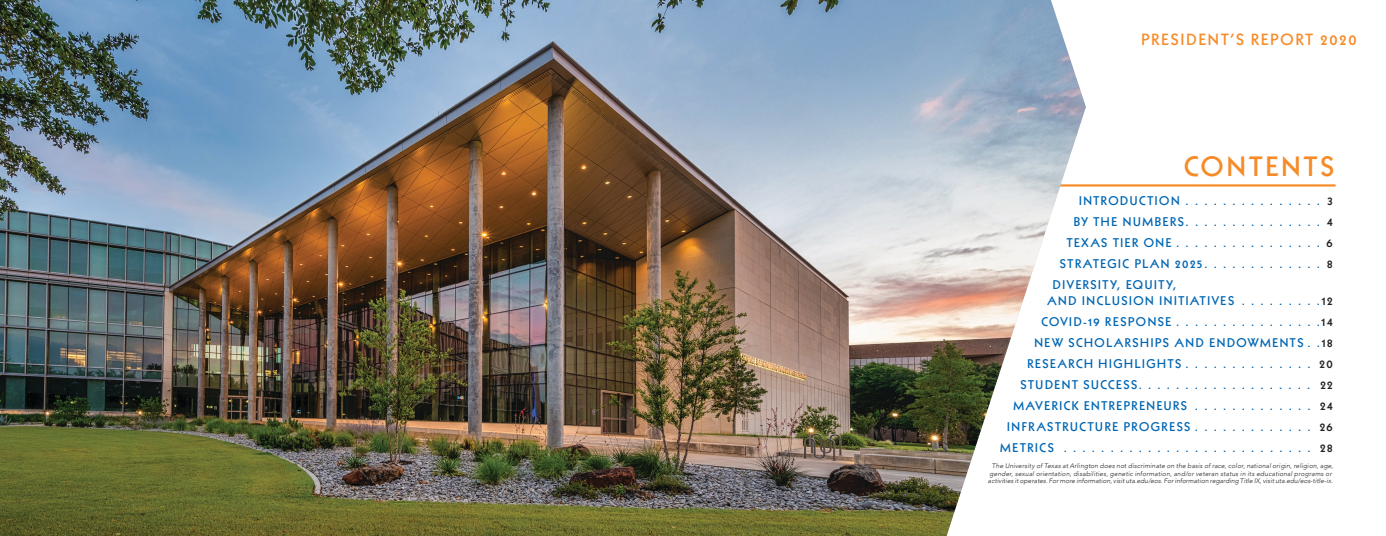
<style>
.page{position:relative;width:1386px;height:536px;background:#fff}
.page>*{position:absolute;margin:0;border:0;box-sizing:border-box;transform-origin:0 0}
.H1_HEADER_Kabel_30_2{font:800 27.12px "Kabel LT Std";letter-spacing:.12em;color:#f68b28}
.H1_HEADER_FOLLOW_Kab{font:800 15.75px "Kabel LT Std";letter-spacing:.125em;color:#f68b28}
.TOC_Kabel_14_15{font:800 12.25px/15.8px "Kabel LT Std";letter-spacing:.13em;color:#0066b3}
.P_BODY_Avenir_Light{font:italic 300 6.56px/7.9px "Avenir";letter-spacing:.02em;color:#231f20}
.s1{color:#231f20}
</style>
<div class="page">
<hr style="left:869px;top:184px;width:467px;height:2px;background:#f68b28">
<img style="left:0;top:0;width:1086px;height:535px">
<h1 class="H1_HEADER_FOLLOW_Kab" style="left:1141px;top:30px;width:217px">PRESIDENT’S REPORT 2020</h1>
<h1 class="H1_HEADER_Kabel_30_2" style="left:1184px;top:151px;width:151px">CONTENTS</h1>
<p class="TOC_Kabel_14_15" style="left:1079px;top:193px;width:255px">INTRODUCTION . . . . . . . . . . . . . . . <span class="s1">3</span></p>
<p class="TOC_Kabel_14_15" style="left:1074px;top:214px;width:261px">BY THE NUMBERS . . . . . . . . . . . . . . . <span class="s1">4</span></p>
<p class="TOC_Kabel_14_15" style="left:1067px;top:235px;width:267px">TEXAS TIER ONE . . . . . . . . . . . . . . . . <span class="s1">6</span></p>
<p class="TOC_Kabel_14_15" style="left:1060px;top:256px;width:275px">STRATEGIC PLAN 2025 . . . . . . . . . . . . . <span class="s1">8</span></p>
<p class="TOC_Kabel_14_15" style="left:1048px;top:277px;width:287px;text-indent:5px">DIVERSITY, EQUITY,<br>AND INCLUSION INITIATIVES . . . . . . . . <span class="s1">12</span></p>
<p class="TOC_Kabel_14_15" style="left:1041px;top:313px;width:293px">COVID-19 RESPONSE . . . . . . . . . . . . . . . <span class="s1">14</span></p>
<p class="TOC_Kabel_14_15" style="left:1034px;top:334px;width:300px">NEW SCHOLARSHIPS AND ENDOWMENTS . <span class="s1">18</span></p>
<p class="TOC_Kabel_14_15" style="left:1027px;top:355px;width:307px">RESEARCH HIGHLIGHTS . . . . . . . . . . . . . . <span class="s1">20</span></p>
<p class="TOC_Kabel_14_15" style="left:1020px;top:376px;width:314px">STUDENT SUCCESS................... <span class="s1">22</span></p>
<p class="TOC_Kabel_14_15" style="left:1013px;top:397px;width:321px">MAVERICK ENTREPRENEURS . . . . . . . . . . . . . <span class="s1">24</span></p>
<p class="TOC_Kabel_14_15" style="left:1007px;top:418px;width:327px">INFRASTRUCTURE PROGRESS . . . . . . . . . . . . . <span class="s1">26</span></p>
<p class="TOC_Kabel_14_15" style="left:1000px;top:439px;width:334px">METRICS . . . . . . . . . . . . . . . . . . . . . . . . . . . <span class="s1">28</span></p>
<p class="P_BODY_Avenir_Light" style="left:988px;top:461px;width:347px;text-indent:4px">The University of Texas at Arlington does not discriminate on the basis of race, color, national origin, religion, age, gender, sexual orientation, disabilities, genetic information, and/or veteran status in its educational programs or activities it operates. For more information, visit uta.edu/eos. For information regarding Title IX, visit uta.edu/eos-title-ix.</p>
</div>
